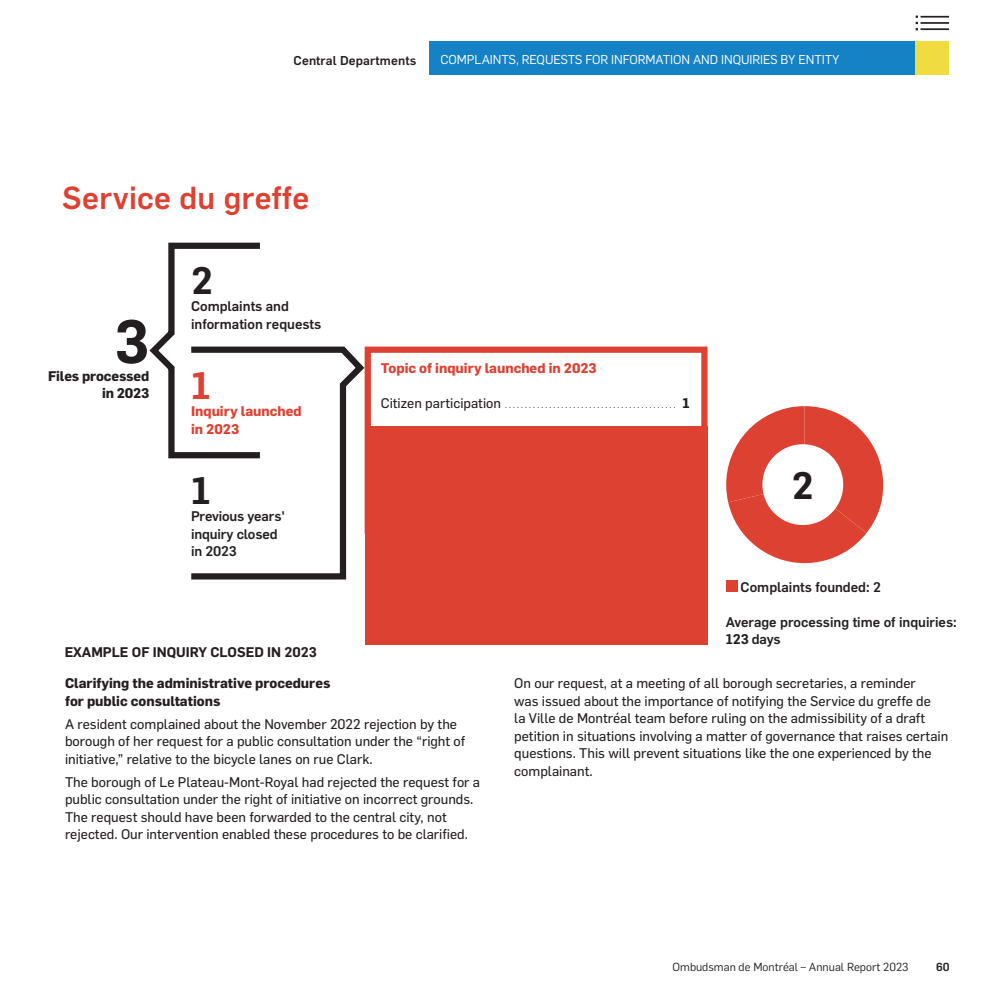
<style>
.page{position:relative;width:990px;height:990px;background:#fff}
.page>*{position:absolute;margin:0;border:0;box-sizing:border-box;transform-origin:0 0}
.t1{font:600 60px "Flama";color:#231f20}
.t2{font:600 37.5px "Flama";color:#231f20}
.t3{font:600 37.5px "Flama";color:#dd4132}
.t4{font:500 31.25px "Flama";letter-spacing:.01em;color:#dd4132}
.TEXT_Flama{font:13.75px/17.5px "Flama Basic";color:#231f20}
.t5{font:500 13.75px/17.5px "Flama";color:#231f20}
.TEXT_Flama-2{font:700 13.75px/17.5px "Flama";color:#231f20}
.TEXT_Flama-3{font:700 13.75px/17.5px "Flama";color:#dd4132}
.TEXT_Flama-4{font:600 13.75px "Flama";color:#231f20}
.GR_Tit_Section{font:12.62px "Flama";letter-spacing:-.005em;color:#fff}
.GR_Tit_Section-2{font:500 12.62px "Flama";letter-spacing:.01em;color:#231f20}
.t6{font:11.5px "Flama";color:#231f20}
.t7{font:500 11.5px "Flama";color:#231f20}
.TEXT_Flama-5{font:7.5px "Flama Basic";color:#231f20}
.s1{font-size:13.75px}
.s2{font-family:"Flama";font-weight:700;font-size:13.75px}
.s3{font-weight:600}
</style>
<div class="page">
<hr style="left:921px;top:28px;width:28px;height:2px;background:#231f20">
<hr style="left:921px;top:22px;width:28px;height:2px;background:#231f20">
<hr style="left:921px;top:16px;width:28px;height:2px;background:#231f20">
<svg style="left:916px;top:16px;width:2px;height:14px"></svg>
<div style="left:429px;top:41px;width:487px;height:34px;background:#1582c5"></div>
<div style="left:916px;top:41px;width:33px;height:34px;background:#f0dc41"></div>
<svg style="left:726px;top:406px;width:157px;height:158px"></svg>
<div style="left:365px;top:347px;width:343px;height:187px;border:6px solid #dd4132"></div>
<div style="left:726px;top:580px;width:11px;height:12px;background:#dd4132"></div>
<svg style="left:149px;top:242px;width:220px;height:338px"></svg>
<div style="left:762px;top:444px;width:81px;height:81px;background:#fff;border-radius:50%"></div>
<div style="left:365px;top:426px;width:343px;height:218px;background:#dd4132"></div>
<p class="GR_Tit_Section-2" style="left:294px;top:52px;width:124px">Central Departments</p>
<p class="GR_Tit_Section" style="left:441px;top:51px;width:401px">COMPLAINTS, REQUESTS FOR INFORMATION AND INQUIRIES BY ENTITY</p>
<p class="GR_Tit_Section" style="left:442px;top:60px;width:178px">L’OMBUDSMAN DE MONTRÉAL</p>
<p class="t4" style="left:62px;top:175px;width:248px">Service du greffe</p>
<p class="t1" style="left:114px;top:298px;width:37px">3</p>
<p class="TEXT_Flama-2" style="left:102px;top:383px;width:49px">in 2023</p>
<p class="TEXT_Flama-2" style="left:48px;top:366px;width:103px">Files processed</p>
<p class="t2" style="left:191px;top:254px;width:23px">2</p>
<p class="t5" style="left:191px;top:297px;width:132px">Complaints and information requests</p>
<p class="t3" style="left:191px;top:359px;width:21px">1</p>
<p class="TEXT_Flama-3" style="left:191px;top:402px;width:112px">Inquiry launched in 2023</p>
<p class="t2" style="left:191px;top:464px;width:21px">1</p>
<p class="t5" style="left:191px;top:507px;width:95px">Previous years' inquiry closed</p>
<p class="t5" style="left:191px;top:542px;width:47px">in 2023</p>
<p class="TEXT_Flama-4" style="left:65px;top:642px;width:254px">EXAMPLE OF INQUIRY CLOSED IN 2023</p>
<p class="TEXT_Flama-3" style="left:381px;top:359px;width:218px">Topic of inquiry launched in 2023</p>
<p class="TEXT_Flama-5" style="left:381px;top:400px;width:310px"><span class="s1">Citizen participation</span> ........................................... <span class="s2">1</span></p>
<p class="t2" style="left:792px;top:458px;width:23px">2</p>
<p class="t5" style="left:741px;top:577px;width:142px">Complaints founded: 2</p>
<p class="t5" style="left:726px;top:612px;width:233px">Average processing time of inquiries:</p>
<p class="t5" style="left:726px;top:629px;width:56px"><span class="s3">123</span> days</p>
<p class="TEXT_Flama-2" style="left:65px;top:674px;width:267px">Clarifying the administrative procedures for public consultations</p>
<p class="TEXT_Flama" style="left:65px;top:714px;width:402px">A resident complained about the November 2022 rejection by the borough of her request for a public consultation under the “right of initiative,” relative to the bicycle lanes on rue Clark.</p>
<p class="TEXT_Flama" style="left:65px;top:773px;width:417px">The borough of Le Plateau-Mont-Royal had rejected the request for a public consultation under the right of initiative on incorrect grounds.<br>The request should have been forwarded to the central city, not rejected. Our intervention enabled these procedures to be clarified.</p>
<p class="TEXT_Flama" style="left:514px;top:674px;width:436px">On our request, at a meeting of all borough secretaries, a reminder<br>was issued about the importance of notifying the Service du greffe de<br>la Ville de Montréal team before ruling on the admissibility of a draft petition in situations involving a matter of governance that raises certain questions. This will prevent situations like the one experienced by the complainant.</p>
<p class="t6" style="left:673px;top:959px;width:238px">Ombudsman de Montréal – Annual Report 2023</p>
<p class="t7" style="left:936px;top:959px;width:15px">60</p>
</div>
